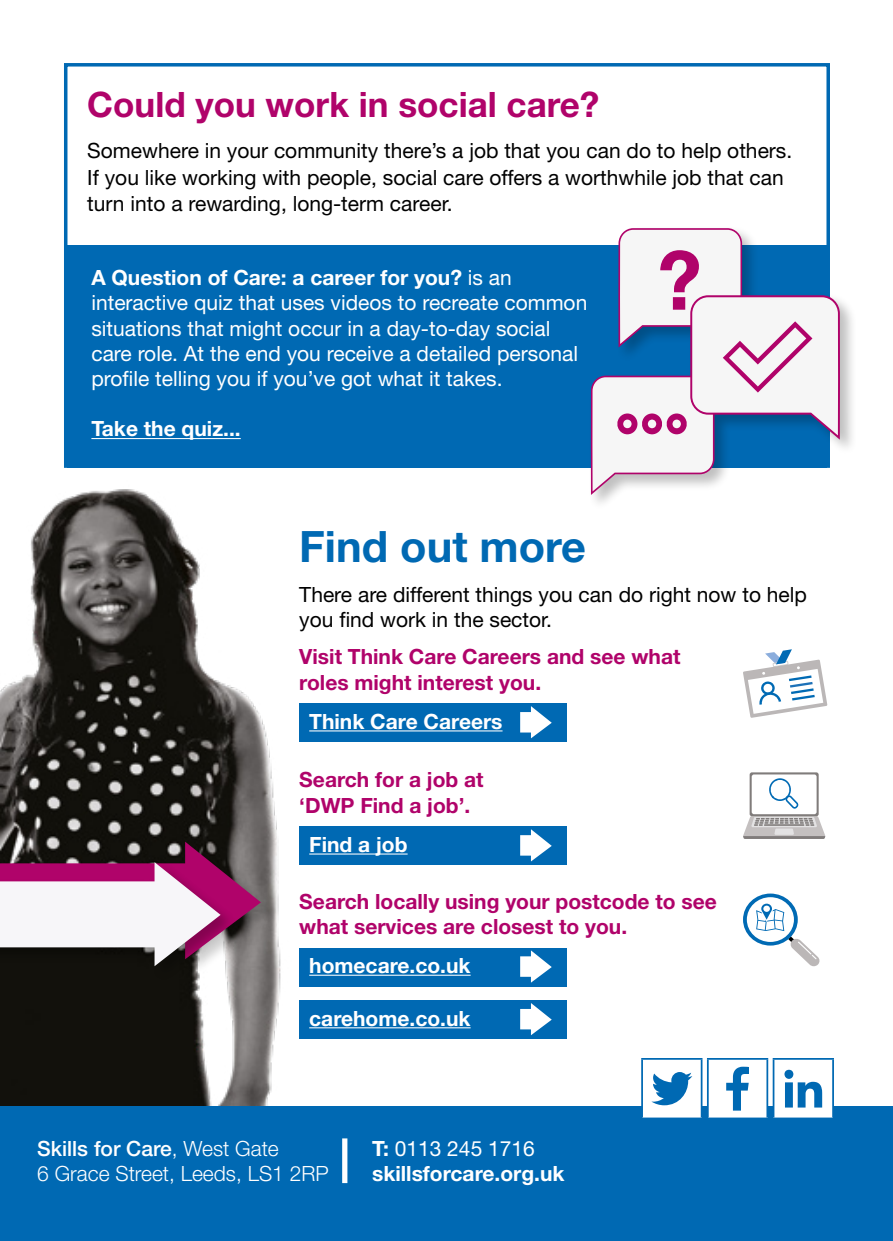
<style>
.page{position:relative;width:893px;height:1241px;background:#fff}
.page>*{position:absolute;margin:0;border:0;box-sizing:border-box;transform-origin:0 0}
.t1{font:700 43.23px "Helvetica Neue LT Std";color:#0069b3}
.t2{font:700 35px "Helvetica Neue LT Std";color:#b0036a}
.t3{font:21px/26.2px "Helvetica Neue LT Std";color:#000}
.t4{font:21px/25.2px "Helvetica Neue LT Std";color:#fff}
.t5{font:700 21px/25.2px "Helvetica Neue LT Std";color:#b0036a}
.t6{font:700 21px/25.2px "Helvetica Neue LT Std";color:#fff}
.t7{font:300 21px/25.2px "Helvetica Neue LT Std";color:#fff}
.s1{font-weight:700}
.s2{font-weight:500}
.s3{font-weight:400}
</style>
<div class="page">
<img style="left:0;top:489px;width:567px;height:617px">
<div style="left:67px;top:245px;width:759px;height:223px;background:#0069b3"></div>
<hr style="left:91px;top:438px;width:150px;height:1px;background:#fff">
<div style="left:589px;top:226px;width:267px;height:285px;background:#000;opacity:.25"></div>
<svg style="left:591px;top:228px;width:249px;height:267px"></svg>
<div style="left:299px;top:703px;width:268px;height:39px;background:#0069b3"></div>
<hr style="left:309px;top:730px;width:194px;height:1px;background:#fff">
<svg style="left:520px;top:706px;width:32px;height:32px"></svg>
<svg style="left:743px;top:649px;width:84px;height:68px"></svg>
<div style="left:299px;top:826px;width:268px;height:39px;background:#0069b3"></div>
<hr style="left:309px;top:853px;width:99px;height:1px;background:#fff">
<svg style="left:520px;top:829px;width:32px;height:32px"></svg>
<svg style="left:750px;top:772px;width:69px;height:44px"></svg>
<div style="left:752px;top:774px;width:65px;height:40px;background:#fff;border-radius:2px"></div>
<svg style="left:743px;top:816px;width:82px;height:22px;background:#bebbbb"></svg>
<svg style="left:769px;top:778px;width:30px;height:30px"></svg>
<div style="left:299px;top:947px;width:268px;height:39px;background:#0069b3"></div>
<hr style="left:309px;top:974px;width:162px;height:1px;background:#fff">
<svg style="left:520px;top:950px;width:32px;height:32px"></svg>
<div style="left:299px;top:1000px;width:268px;height:38px;background:#0069b3"></div>
<hr style="left:309px;top:1027px;width:162px;height:1px;background:#fff">
<svg style="left:520px;top:1003px;width:32px;height:32px"></svg>
<svg style="left:743px;top:893px;width:77px;height:73px"></svg>
<div style="left:0;top:1106px;width:893px;height:134px;background:#0069b3"></div>
<div style="left:342px;top:1138px;width:5px;height:44px;background:#fff"></div>
<div style="left:773px;top:1058px;width:60px;height:60px;background:#fff"></div>
<hr style="left:773px;top:1057px;width:61px;height:2px;background:#0069b3">
<hr style="left:773px;top:1059px;width:1px;height:58px;background:#0069b3">
<hr style="left:832px;top:1059px;width:2px;height:58px;background:#0069b3">
<hr style="left:773px;top:1117px;width:61px;height:2px;background:#0069b3">
<svg style="left:784px;top:1069px;width:38px;height:38px"></svg>
<div style="left:708px;top:1058px;width:59px;height:60px;background:#fff"></div>
<hr style="left:707px;top:1057px;width:61px;height:2px;background:#0069b3">
<hr style="left:707px;top:1059px;width:2px;height:58px;background:#0069b3">
<hr style="left:766px;top:1059px;width:2px;height:58px;background:#0069b3">
<hr style="left:707px;top:1117px;width:61px;height:2px;background:#0069b3">
<svg style="left:726px;top:1066px;width:23px;height:44px"></svg>
<div style="left:642px;top:1058px;width:60px;height:60px;background:#fff"></div>
<hr style="left:641px;top:1057px;width:61px;height:2px;background:#0069b3">
<hr style="left:641px;top:1059px;width:2px;height:58px;background:#0069b3">
<hr style="left:701px;top:1059px;width:1px;height:58px;background:#0069b3">
<hr style="left:641px;top:1117px;width:61px;height:2px;background:#0069b3">
<svg style="left:651px;top:1072px;width:41px;height:33px"></svg>
<div style="left:0;top:840px;width:278px;height:135px;background:#000;opacity:.2"></div>
<div style="left:0;top:610px;width:237px;height:371px;background:#000;opacity:.25"></div>
<svg style="left:0;top:841px;width:261px;height:125px"></svg>
<h2 class="t2" style="left:87px;top:83px;width:513px">Could you work in social care?</h2>
<p class="t3" style="left:87px;top:137px;width:706px">Somewhere in your community there’s a job that you can do to help others.<br>If you like working with people, social care offers a worthwhile job that can turn into a rewarding, long-term career.</p>
<p class="t4" style="left:91px;top:265px;width:497px"><span class="s1">A Question of Care: a career for you?</span> is an interactive quiz that uses videos to recreate common situations that might occur in a day-to-day social care role. At the end you receive a detailed personal profile telling you if you’ve got what it takes.</p>
<p class="t6" style="left:91px;top:416px;width:151px">Take the quiz...</p>
<h1 class="t1" style="left:299px;top:520px;width:288px">Find out more</h1>
<p class="t3" style="left:299px;top:581px;width:509px;line-height:25.2px">There are different things you can do right now to help you find work in the sector.</p>
<p class="t5" style="left:299px;top:643px;width:383px">Visit Think Care Careers and see what roles might interest you.</p>
<p class="t6" style="left:309px;top:708px;width:195px">Think Care Careers</p>
<p class="t5" style="left:299px;top:766px;width:186px">Search for a job at ‘DWP Find a job’.</p>
<p class="t6" style="left:309px;top:831px;width:100px">Find a job</p>
<p class="t5" style="left:299px;top:887px;width:419px">Search locally using your postcode to see what services are closest to you.</p>
<p class="t6" style="left:309px;top:952px;width:163px">homecare.co.uk</p>
<p class="t6" style="left:309px;top:1004px;width:163px">carehome.co.uk</p>
<p class="t7" style="left:37px;top:1135px;width:293px"><span class="s2">Skills for Care</span>, West Gate<br>6 Grace Street, Leeds, LS1 2RP</p>
<p class="t6" style="left:372px;top:1135px;width:194px">T: <span class="s3">0113 245 1716 </span>skillsforcare.org.uk</p>
</div>
